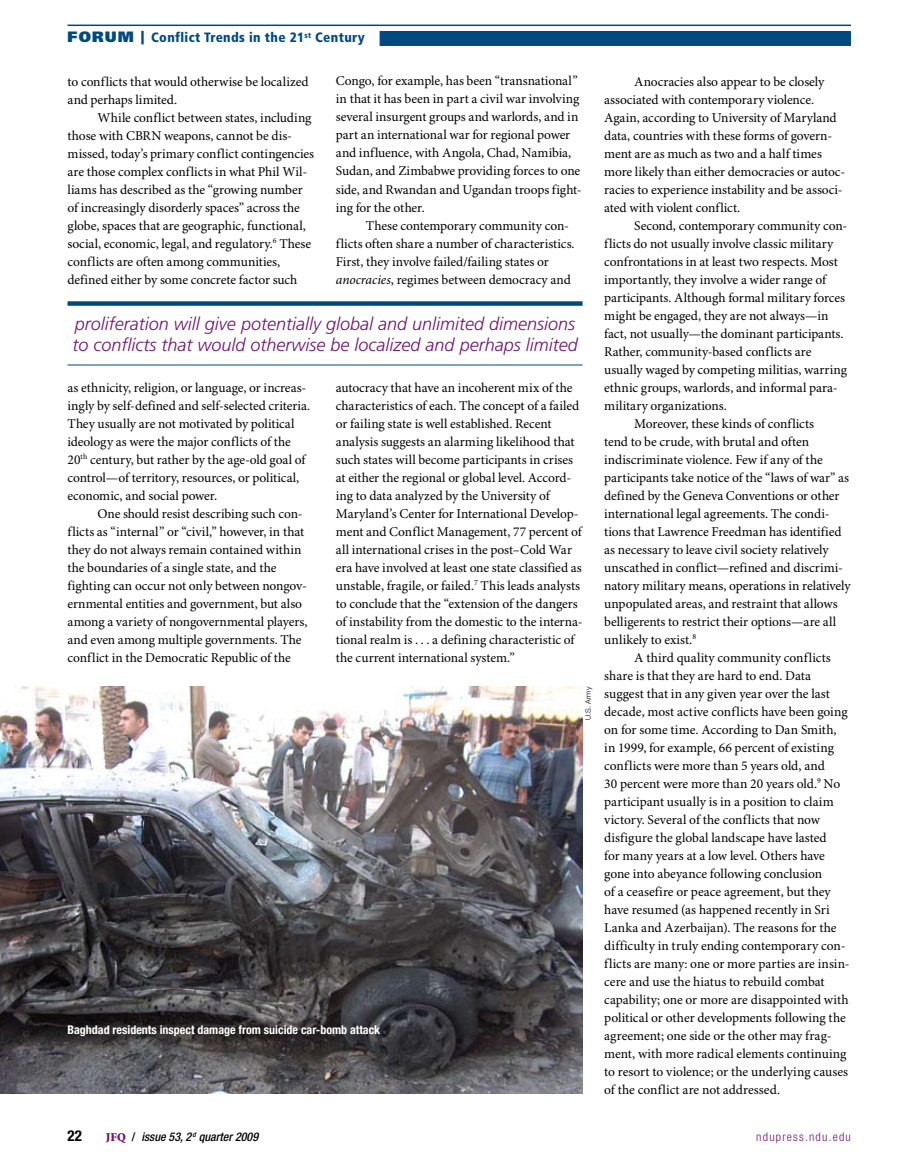
<style>
.page{position:relative;width:905px;height:1175px;background:#fff}
.page>*{position:absolute;margin:0;border:0;box-sizing:border-box;transform-origin:0 0}
.t1{font:italic 300 18px/21px "Frutiger LT Std";color:#711471}
.t2{font:700 condensed 15px "Helvetica Neue LT Std";color:#000}
.t3{font:13.5px/18px "Minion Pro";letter-spacing:-.005em;color:#000}
.t4{font:900 condensed 13.5px "Frutiger LT Std";letter-spacing:.025em;color:#004a80}
.t5{font:700 condensed 12px "Helvetica Neue LT Std";color:#fff}
.t6{font:italic 500 condensed 12px "Helvetica Neue LT Std";color:#000}
.t7{font:300 condensed 12px "Helvetica Neue LT Std";letter-spacing:.1em;color:#711471}
.t8{font:300 7.5px "Helvetica Neue LT Std";color:#000}
.s1{font-stretch:normal;font-size:15px}
.s2{font-stretch:normal}
.s3{font-style:italic}
.s4{font-family:"Minion Std";font-weight:900;font-style:normal;font-stretch:normal;color:#711471}
.s5{font-style:normal}
</style>
<div class="page">
<hr style="left:68px;top:25px;width:782px;height:1px;background:#004a80">
<div style="left:379px;top:31px;width:471px;height:15px;background:#004a80"></div>
<div style="left:68px;top:301px;width:514px;height:5px;background:#004a80"></div>
<hr style="left:68px;top:364px;width:514px;height:1px;background:#004a80">
<img style="left:0;top:686px;width:582px;height:408px">
<p class="t4" style="left:68px;top:30px;width:299px"><span class="s1">FORUM</span> <span class="s2">|</span> Conflict Trends in the 21<sup>st</sup> Century</p>
<p class="t3" style="left:68px;top:73px;width:243px">to conflicts that would otherwise be localized and perhaps limited.</p>
<p class="t3" style="left:68px;top:109px;width:248px;text-indent:30px">While conflict between states, including those with CBRN weapons, cannot be dis&shy;missed, today’s primary conflict contingencies are those complex conflicts in what Phil Wil&shy;liams has described as the “growing number of increasingly disorderly spaces” across the globe, spaces that are geographic, functional, social, economic, legal, and regulatory.<sup>6</sup> These conflicts are often among communities, defined either by some concrete factor such</p>
<p class="t3" style="left:336px;top:73px;width:247px">Congo, for example, has been “transnational” in that it has been in part a civil war involving several insurgent groups and warlords, and in part an international war for regional power and influence, with Angola, Chad, Namibia, Sudan, and Zimbabwe providing forces to one side, and Rwandan and Ugandan troops fight&shy;ing for the other.</p>
<p class="t3" style="left:336px;top:217px;width:240px;text-indent:30px">These contemporary community con&shy;flicts often share a number of characteristics.<br>First, they involve failed/failing states or <span class="s3">anocracies</span>, regimes between democracy and</p>
<h1 class="t1" style="left:72px;top:313px;width:507px">proliferation will give potentially global and unlimited dimensions to conflicts that would otherwise be localized and perhaps limited</h1>
<p class="t3" style="left:67px;top:379px;width:244px">as ethnicity, religion, or language, or increas&shy;ingly by self-defined and self-selected criteria.<br>They usually are not motivated by political ideology as were the major conflicts of the 20<sup>th</sup> century, but rather by the age-old goal of control—of territory, resources, or political, economic, and social power.</p>
<p class="t3" style="left:67px;top:505px;width:241px;text-indent:30px">One should resist describing such con&shy;flicts as “internal” or “civil,” however, in that they do not always remain contained within the boundaries of a single state, and the fighting can occur not only between nongov&shy;ernmental entities and government, but also among a variety of nongovernmental players, and even among multiple governments. The conflict in the Democratic Republic of the</p>
<p class="t3" style="left:336px;top:379px;width:248px">autocracy that have an incoherent mix of the characteristics of each. The concept of a failed or failing state is well established. Recent analysis suggests an alarming likelihood that such states will become participants in crises at either the regional or global level. Accord&shy;ing to data analyzed by the University of Maryland’s Center for International Develop&shy;ment and Conflict Management, 77 percent of all international crises in the post–Cold War era have involved at least one state classified as unstable, fragile, or failed.<sup>7</sup> This leads analysts to conclude that the “extension of the dangers of instability from the domestic to the interna&shy;tional realm is . . . a defining characteristic of the current international system.”</p>
<p class="t8" style="left:583px;top:719px;width:34px;rotate:-90deg">U.S. Army</p>
<p class="t5" style="left:68px;top:1022px;width:314px">Baghdad residents inspect damage from suicide car-bomb attack</p>
<p class="t3" style="left:604px;top:73px;width:242px;text-indent:30px">Anocracies also appear to be closely associated with contemporary violence.<br>Again, according to University of Maryland data, countries with these forms of govern&shy;ment are as much as two and a half times more likely than either democracies or autoc&shy;racies to experience instability and be associ&shy;ated with violent conflict.</p>
<p class="t3" style="left:634px;top:217px;width:214px">Second, contemporary community con-</p>
<p class="t3" style="left:604px;top:235px;width:231px">flicts do not usually involve classic military</p>
<p class="t3" style="left:604px;top:253px;width:235px">confrontations in at least two respects. Most</p>
<p class="t3" style="left:604px;top:271px;width:223px">importantly, they involve a wider range of</p>
<p class="t3" style="left:604px;top:289px;width:242px">participants. Although formal military forces</p>
<p class="t3" style="left:604px;top:307px;width:226px">might be engaged, they are not always—in</p>
<p class="t3" style="left:604px;top:325px;width:241px">fact, not usually—the dominant participants.</p>
<p class="t3" style="left:604px;top:343px;width:209px">Rather, community-based conflicts are</p>
<p class="t3" style="left:604px;top:361px;width:244px">usually waged by competing militias, warring</p>
<p class="t3" style="left:604px;top:379px;width:235px">ethnic groups, warlords, and informal para-</p>
<p class="t3" style="left:604px;top:397px;width:124px">military organizations.</p>
<p class="t3" style="left:634px;top:415px;width:181px">Moreover, these kinds of conflicts</p>
<p class="t3" style="left:604px;top:433px;width:206px">tend to be crude, with brutal and often</p>
<p class="t3" style="left:604px;top:451px;width:220px">indiscriminate violence. Few if any of the</p>
<p class="t3" style="left:604px;top:469px;width:246px">participants take notice of the “laws of war” as</p>
<p class="t3" style="left:604px;top:487px;width:237px">defined by the Geneva Conventions or other</p>
<p class="t3" style="left:604px;top:505px;width:227px">international legal agreements. The condi-</p>
<p class="t3" style="left:604px;top:523px;width:239px">tions that Lawrence Freedman has identified</p>
<p class="t3" style="left:604px;top:541px;width:226px">as necessary to leave civil society relatively</p>
<p class="t3" style="left:604px;top:559px;width:240px">unscathed in conflict—refined and discrimi-</p>
<p class="t3" style="left:604px;top:577px;width:248px">natory military means, operations in relatively</p>
<p class="t3" style="left:604px;top:595px;width:235px">unpopulated areas, and restraint that allows</p>
<p class="t3" style="left:604px;top:613px;width:233px">belligerents to restrict their options—are all</p>
<p class="t3" style="left:604px;top:631px;width:93px">unlikely to exist.<sup>8</sup></p>
<p class="t3" style="left:634px;top:649px;width:198px">A third quality community conflicts</p>
<p class="t3" style="left:604px;top:667px;width:208px">share is that they are hard to end. Data</p>
<p class="t3" style="left:604px;top:685px;width:227px">suggest that in any given year over the last</p>
<p class="t3" style="left:604px;top:703px;width:245px">decade, most active conflicts have been going</p>
<p class="t3" style="left:604px;top:721px;width:234px">on for some time. According to Dan Smith,</p>
<p class="t3" style="left:604px;top:739px;width:231px">in 1999, for example, 66 percent of existing</p>
<p class="t3" style="left:604px;top:757px;width:222px">conflicts were more than 5 years old, and</p>
<p class="t3" style="left:604px;top:775px;width:237px">30 percent were more than 20 years old.<sup>9</sup> No</p>
<p class="t3" style="left:604px;top:793px;width:231px">participant usually is in a position to claim</p>
<p class="t3" style="left:604px;top:811px;width:217px">victory. Several of the conflicts that now</p>
<p class="t3" style="left:604px;top:829px;width:224px">disfigure the global landscape have lasted</p>
<p class="t3" style="left:604px;top:847px;width:222px">for many years at a low level. Others have</p>
<p class="t3" style="left:604px;top:865px;width:219px">gone into abeyance following conclusion</p>
<p class="t3" style="left:604px;top:883px;width:228px">of a ceasefire or peace agreement, but they</p>
<p class="t3" style="left:604px;top:901px;width:227px">have resumed (as happened recently in Sri</p>
<p class="t3" style="left:604px;top:919px;width:234px">Lanka and Azerbaijan). The reasons for the</p>
<p class="t3" style="left:604px;top:937px;width:243px">difficulty in truly ending contemporary con-</p>
<p class="t3" style="left:604px;top:955px;width:247px">flicts are many: one or more parties are insin-</p>
<p class="t3" style="left:604px;top:973px;width:222px">cere and use the hiatus to rebuild combat</p>
<p class="t3" style="left:604px;top:991px;width:246px">capability; one or more are disappointed with</p>
<p class="t3" style="left:604px;top:1009px;width:243px">political or other developments following the</p>
<p class="t3" style="left:604px;top:1027px;width:229px">agreement; one side or the other may frag-</p>
<p class="t3" style="left:604px;top:1045px;width:244px">ment, with more radical elements continuing</p>
<p class="t3" style="left:604px;top:1063px;width:245px">to resort to violence; or the underlying causes</p>
<p class="t3" style="left:604px;top:1081px;width:177px">of the conflict are not addressed.</p>
<p class="t2" style="left:68px;top:1126px;width:16px">22</p>
<p class="t6" style="left:106px;top:1129px;width:154px"><span class="s4">JFQ</span> <span class="s5">/</span> issue 53, 2 <sup>d</sup> quarter 2009</p>
<p class="t7" style="left:756px;top:1129px;width:96px">ndupress.ndu.edu</p>
</div>
